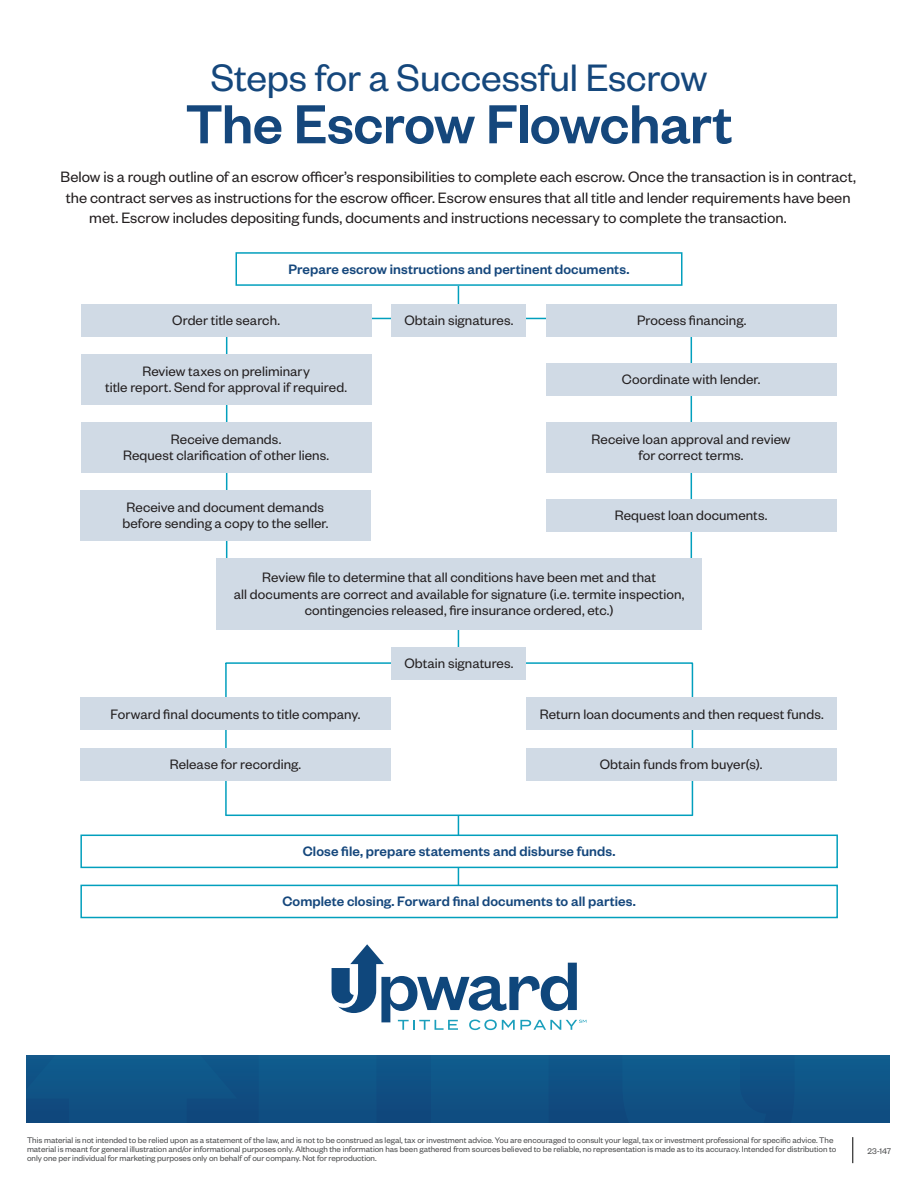
<style>
.page{position:relative;width:918px;height:1188px;background:#fff}
.page>*{position:absolute;margin:0;border:0;box-sizing:border-box;transform-origin:0 0}
.t1{font:500 60.3px "Founders Grotesk";letter-spacing:-.01em;color:#15477c}
.t2{font:42px "Founders Grotesk";letter-spacing:-.005em;color:#15477c}
.Questions_Para{font:16.5px "Founders Grotesk";color:#231f20}
.Questions_Para-2{font:15px/16.5px "Founders Grotesk";letter-spacing:.005em;color:#231f20;text-align:center}
.Questions_Para-3{font:500 15px "Founders Grotesk";letter-spacing:.005em;color:#15477c}
.t3{font:9px/9px "Founders Grotesk";color:#4b4c4d}
</style>
<div class="page">
<div style="left:27px;top:1056px;width:863px;height:67px;background:#0f5183"></div>
<div style="left:27px;top:1056px;width:210px;height:15px;background:#0f5a8c"></div>
<div style="left:259px;top:1056px;width:340px;height:15px;background:#0f5a8c"></div>
<div style="left:622px;top:1056px;width:268px;height:15px;background:#0f5a8c"></div>
<svg style="left:852px;top:1137px;width:1px;height:26px"></svg>
<svg style="left:332px;top:944px;width:254px;height:86px"></svg>
<hr style="left:226px;top:662px;width:467px;height:2px;background:#029fbd">
<hr style="left:225px;top:663px;width:2px;height:153px;background:#029fbd">
<hr style="left:458px;top:612px;width:1px;height:50px;background:#029fbd">
<hr style="left:306px;top:318px;width:301px;height:1px;background:#029fbd">
<hr style="left:691px;top:328px;width:1px;height:255px;background:#029fbd">
<hr style="left:226px;top:328px;width:1px;height:285px;background:#029fbd">
<hr style="left:692px;top:704px;width:1px;height:112px;background:#029fbd">
<hr style="left:692px;top:663px;width:1px;height:64px;background:#029fbd">
<hr style="left:458px;top:815px;width:1px;height:80px;background:#029fbd">
<hr style="left:458px;top:282px;width:1px;height:30px;background:#029fbd">
<hr style="left:226px;top:815px;width:467px;height:1px;background:#029fbd">
<div style="left:236px;top:252px;width:446px;height:34px;border:2px solid #029fbd"></div>
<div style="left:81px;top:304px;width:290px;height:32px;background:#d0dae5"></div>
<div style="left:392px;top:304px;width:134px;height:32px;background:#d0dae5"></div>
<div style="left:547px;top:304px;width:290px;height:32px;background:#d0dae5"></div>
<div style="left:546px;top:499px;width:290px;height:32px;background:#d0dae5"></div>
<div style="left:546px;top:363px;width:290px;height:32px;background:#d0dae5"></div>
<div style="left:81px;top:354px;width:290px;height:50px;background:#d0dae5"></div>
<div style="left:81px;top:422px;width:290px;height:50px;background:#d0dae5"></div>
<div style="left:80px;top:490px;width:290px;height:50px;background:#d0dae5"></div>
<div style="left:546px;top:422px;width:290px;height:50px;background:#d0dae5"></div>
<div style="left:216px;top:558px;width:486px;height:72px;background:#d0dae5"></div>
<div style="left:392px;top:648px;width:134px;height:32px;background:#d0dae5"></div>
<div style="left:80px;top:748px;width:311px;height:33px;background:#d0dae5"></div>
<div style="left:80px;top:698px;width:311px;height:32px;background:#d0dae5"></div>
<div style="left:526px;top:748px;width:310px;height:33px;background:#d0dae5"></div>
<div style="left:527px;top:698px;width:310px;height:32px;background:#d0dae5"></div>
<div style="left:80px;top:835px;width:758px;height:33px;border:2px solid #029fbd"></div>
<div style="left:80px;top:885px;width:758px;height:33px;border:2px solid #029fbd"></div>
<p class="t2" style="left:211px;top:52px;width:498px">Steps for a Successful Escrow</p>
<p class="t1" style="left:185px;top:86px;width:549px">The Escrow Flowchart</p>
<p class="Questions_Para" style="left:61px;top:167px;width:797px">Below is a rough outline of an escrow officer’s responsibilities to complete each escrow. Once the transaction is in contract,</p>
<p class="Questions_Para" style="left:66px;top:187px;width:786px">the contract serves as instructions for the escrow officer. Escrow ensures that all title and lender requirements have been</p>
<p class="Questions_Para" style="left:89px;top:208px;width:699px">met. Escrow includes depositing funds, documents and instructions necessary to complete the transaction.</p>
<p class="Questions_Para-3" style="left:289px;top:260px;width:342px">Prepare escrow instructions and pertinent documents.</p>
<p class="Questions_Para-2" style="left:172px;top:311px;width:109px">Order title search.</p>
<p class="Questions_Para-2" style="left:404px;top:311px;width:111px">Obtain signatures.</p>
<p class="Questions_Para-2" style="left:637px;top:311px;width:111px">Process financing.</p>
<p class="Questions_Para-2" style="left:142px;top:362px;width:169px">Review taxes on preliminary</p>
<p class="Questions_Para-2" style="left:105px;top:378px;width:243px">title report. Send for approval if required.</p>
<p class="Questions_Para-2" style="left:123px;top:430px;width:208px">Receive demands.<br>Request clarification of other liens.</p>
<p class="Questions_Para-2" style="left:122px;top:498px;width:207px;text-align:left">Receive and document demands before sending a copy to the seller.</p>
<p class="Questions_Para-2" style="left:622px;top:370px;width:140px">Coordinate with lender.</p>
<p class="Questions_Para-2" style="left:592px;top:430px;width:200px">Receive loan approval and review for correct terms.</p>
<p class="Questions_Para-2" style="left:615px;top:506px;width:154px">Request loan documents.</p>
<p class="Questions_Para-2" style="left:234px;top:568px;width:452px">Review file to determine that all conditions have been met and that<br>all documents are correct and available for signature (i.e. termite inspection, contingencies released, fire insurance ordered, etc.)</p>
<p class="Questions_Para-2" style="left:110px;top:705px;width:252px">Forward final documents to title company.</p>
<p class="Questions_Para-2" style="left:170px;top:755px;width:133px">Release for recording.</p>
<p class="Questions_Para-2" style="left:404px;top:655px;width:111px">Obtain signatures.</p>
<p class="Questions_Para-2" style="left:540px;top:705px;width:285px">Return loan documents and then request funds.</p>
<p class="Questions_Para-2" style="left:600px;top:755px;width:164px">Obtain funds from buyer(s).</p>
<p class="Questions_Para-3" style="left:303px;top:842px;width:314px">Close file, prepare statements and disburse funds.</p>
<p class="Questions_Para-3" style="left:282px;top:892px;width:355px">Complete closing. Forward final documents to all parties.</p>
<p class="t3" style="left:27px;top:1136px;width:811px">This material is not intended to be relied upon as a statement of the law, and is not to be construed as legal, tax or investment advice. You are encouraged to consult your legal, tax or investment professional for specific advice. The material is meant for general illustration and/or informational purposes only. Although the information has been gathered from sources believed to be reliable, no representation is made as to its accuracy. Intended for distribution to only one per individual for marketing purposes only on behalf of our company. Not for reproduction.</p>
<p class="t3" style="left:868px;top:1146px;width:25px">23-147</p>
</div>
